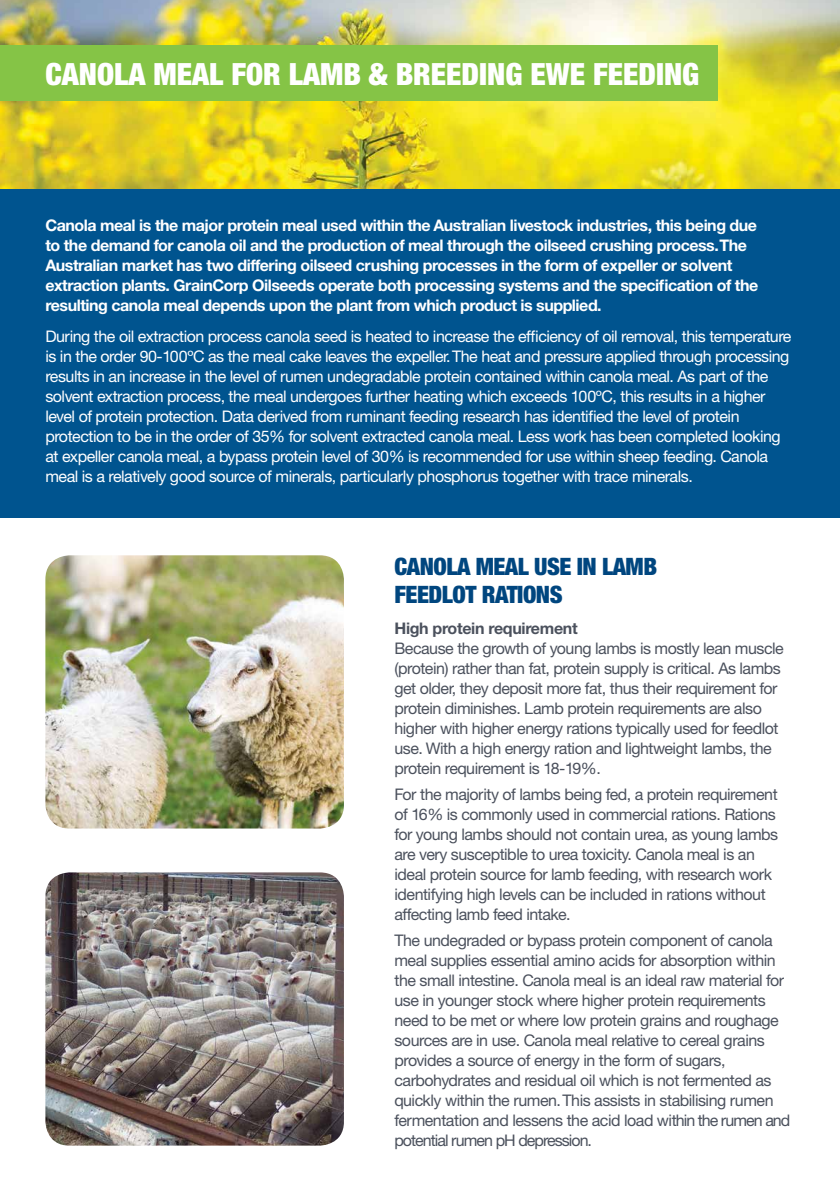
<style>
.page{position:relative;width:840px;height:1191px;background:#fff}
.page>*{position:absolute;margin:0;border:0;box-sizing:border-box;transform-origin:0 0}
.t1{font:900 condensed 30.6px "Helvetica Neue";color:#fff}
.t2{font:900 condensed 24px/28px "Helvetica Neue";letter-spacing:-.02em;color:#00467f}
.t3{font:16px/20px "Helvetica Neue CE";letter-spacing:-.03em;color:#4b515d}
.t4{font:16px/20px "Helvetica Neue CE";letter-spacing:-.03em;color:#fff}
.t5{font:700 16px/20px "Helvetica Neue CE";letter-spacing:-.03em;color:#fff}
.t6{font:700 16px "Helvetica Neue CE";letter-spacing:-.02em;color:#4b515d}
</style>
<div class="page">
<img style="left:0;top:0;width:839px;height:189px">
<div style="left:0;top:189px;width:839px;height:329px;background:#00548f"></div>
<div style="left:0;top:45px;width:717px;height:56px;background:#85c446"></div>
<img style="left:45px;top:555px;width:299px;height:273px">
<img style="left:45px;top:872px;width:299px;height:273px">
<h1 class="t1" style="left:45px;top:56px;width:655px">CANOLA MEAL FOR LAMB &amp; BREEDING EWE FEEDING</h1>
<p class="t5" style="left:45px;top:215px;width:714px">Canola meal is the major protein meal used within the Australian livestock industries, this being due to the demand for canola oil and the production of meal through the oilseed crushing process. The Australian market has two differing oilseed crushing processes in the form of expeller or solvent extraction plants. GrainCorp Oilseeds operate both processing systems and the specification of the resulting canola meal depends upon the plant from which product is supplied.</p>
<p class="t4" style="left:45px;top:326px;width:747px">During the oil extraction process canola seed is heated to increase the efficiency of oil removal, this temperature is in the order 90-100ºC as the meal cake leaves the expeller. The heat and pressure applied through processing results in an increase in the level of rumen undegradable protein contained within canola meal. As part of the solvent extraction process, the meal undergoes further heating which exceeds 100ºC, this results in a higher level of protein protection. Data derived from ruminant feeding research has identified the level of protein protection to be in the order of 35% for solvent extracted canola meal. Less work has been completed looking at expeller canola meal, a bypass protein level of 30% is recommended for use within sheep feeding. Canola meal is a relatively good source of minerals, particularly phosphorus together with trace minerals.</p>
<h2 class="t2" style="left:394px;top:552px;width:264px">CANOLA MEAL USE IN LAMB<br>FEEDLOT RATIONS</h2>
<p class="t6" style="left:394px;top:618px;width:185px">High protein requirement</p>
<p class="t3" style="left:394px;top:638px;width:390px">Because the growth of young lambs is mostly lean muscle (protein) rather than fat, protein supply is critical. As lambs get older, they deposit more fat, thus their requirement for protein diminishes. Lamb protein requirements are also higher with higher energy rations typically used for feedlot use. With a high energy ration and lightweight lambs, the protein requirement is 18-19%.</p>
<p class="t3" style="left:394px;top:784px;width:385px">For the majority of lambs being fed, a protein requirement of 16% is commonly used in commercial rations. Rations for young lambs should not contain urea, as young lambs are very susceptible to urea toxicity. Canola meal is an ideal protein source for lamb feeding, with research work identifying high levels can be included in rations without affecting lamb feed intake.</p>
<p class="t3" style="left:394px;top:930px;width:397px">The undegraded or bypass protein component of canola meal supplies essential amino acids for absorption within the small intestine. Canola meal is an ideal raw material for use in younger stock where higher protein requirements need to be met or where low protein grains and roughage sources are in use. Canola meal relative to cereal grains provides a source of energy in the form of sugars, carbohydrates and residual oil which is not fermented as quickly within the rumen. This assists in stabilising rumen fermentation and lessens the acid load within the rumen and potential rumen pH depression.</p>
</div>
